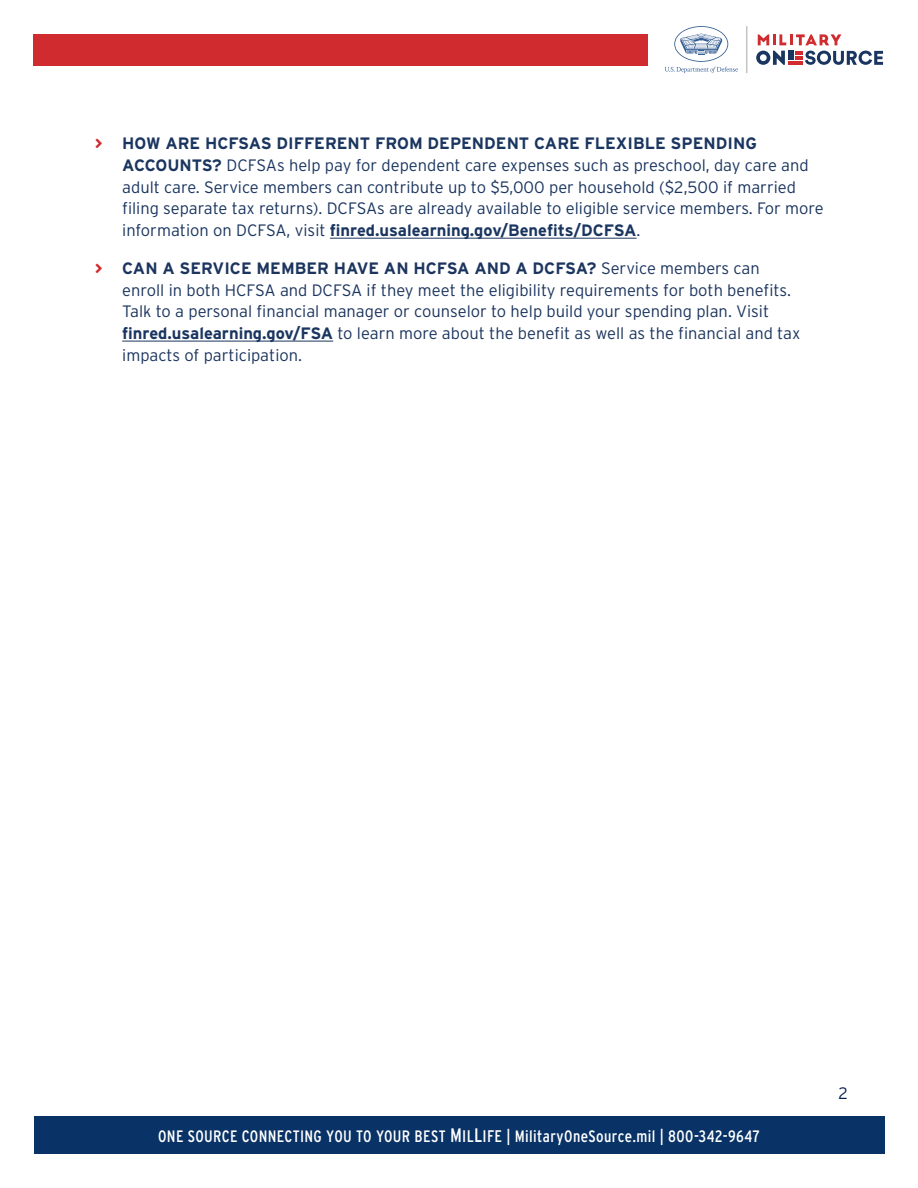
<style>
.page{position:relative;width:918px;height:1188px;background:#fff}
.page>*{position:absolute;margin:0;border:0;box-sizing:border-box;transform-origin:0 0}
.t1{font:300 16.5px/21.8px "Interstate";color:#1a355f}
.t2{font:300 16.5px/21.8px "Interstate";color:#1c355e}
.t3{font:16.5px "Interstate Condensed";letter-spacing:.02em;color:#fff}
.t4{font:300 16.5px "Interstate";color:#0a2253}
.s1{color:#d02b2f}
.s2{font-weight:700}
.s3{font-weight:700;color:#1a355f}
.s4{font-size:19.5px}
.s5{font-size:16.8px}
</style>
<div class="page">
<div style="left:34px;top:34px;width:614px;height:31px;background:#d02b2f"></div>
<div style="left:34px;top:1116px;width:850px;height:38px;background:#093266"></div>
<svg style="left:756px;top:51px;width:29px;height:14px"></svg>
<div style="left:788px;top:51px;width:6px;height:9px;background:#1a355f"></div>
<svg style="left:758px;top:34px;width:83px;height:11px"></svg>
<svg style="left:795px;top:51px;width:88px;height:14px"></svg>
<hr style="left:788px;top:61px;width:14px;height:4px;background:#d02b2f">
<svg style="left:665px;top:26px;width:73px;height:47px"></svg>
<hr style="left:746px;top:26px;width:1px;height:47px;background:#a7a9ac">
<hr style="left:330px;top:238px;width:307px;height:1px;background:#1a355f">
<hr style="left:122px;top:341px;width:211px;height:1px;background:#1a355f">
<p class="t1" style="left:122px;top:132px;width:703px;text-indent:-27px"><span class="s1">☑</span> <span class="s2">HOW ARE HCFSAS DIFFERENT FROM DEPENDENT CARE FLEXIBLE SPENDING ACCOUNTS?</span> DCFSAs help pay for dependent care expenses such as preschool, day care and adult care. Service members can contribute up to $5,000 per household ($2,500 if married filing separate tax returns). DCFSAs are already available to eligible service members. For more information on DCFSA, visit <span class="s2">finred.usalearning.gov/Benefits/DCFSA</span>.</p>
<p class="t2" style="left:122px;top:257px;width:680px;text-indent:-27px"><span class="s1">☑</span> <span class="s2">CAN A SERVICE MEMBER HAVE AN HCFSA AND A DCFSA?</span> Service members can enroll in both HCFSA and DCFSA if they meet the eligibility requirements for both benefits.<br>Talk to a personal financial manager or counselor to help build your spending plan. Visit <span class="s3">finred.usalearning.gov/FSA</span> to learn more about the benefit as well as the financial and tax impacts of participation.</p>
<p class="t3" style="left:158px;top:1127px;width:603px">ONE SOURCE CONNECTING YOU TO YOUR BEST <span class="s4">M</span><span class="s5">il</span><span class="s4">l</span><span class="s5">ife</span> | MilitaryOneSource.mil | 800-342-9647</p>
<p class="t4" style="left:838px;top:1084px;width:11px">2</p>
</div>
